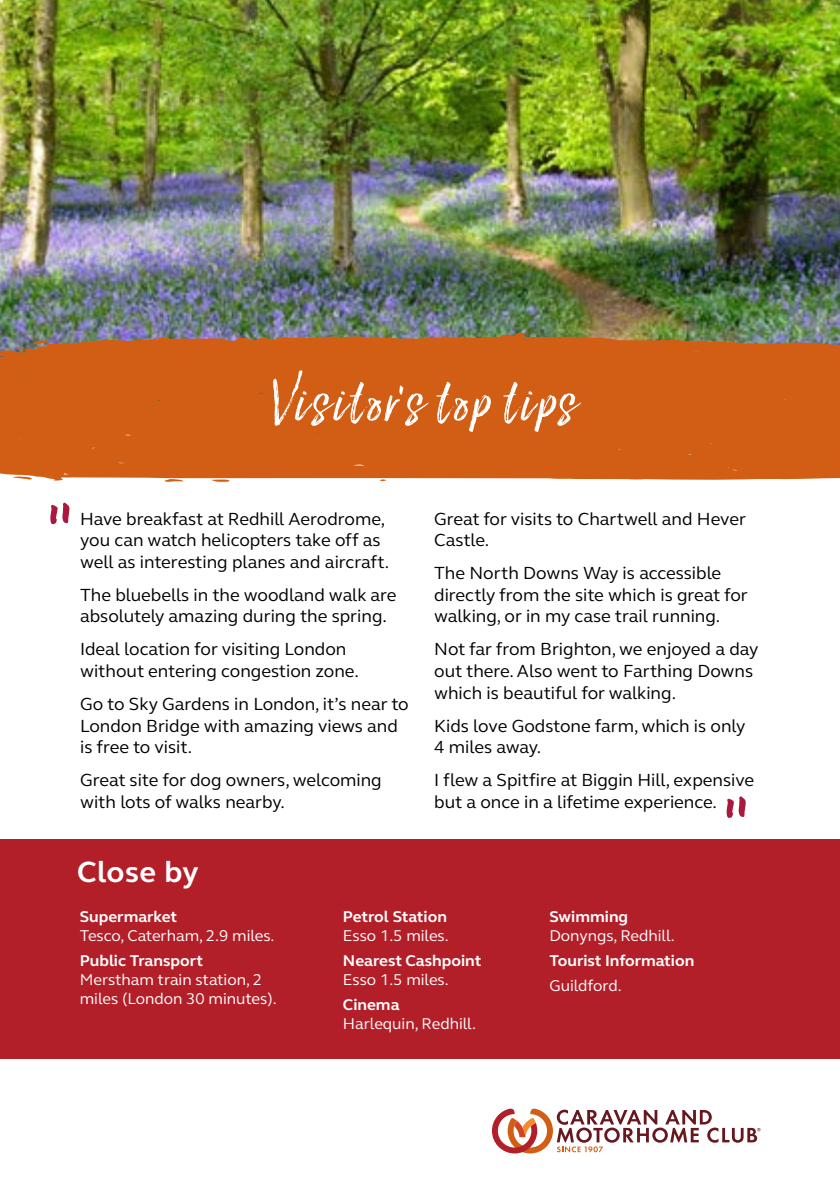
<style>
.page{position:relative;width:840px;height:1191px;background:#fff}
.page>*{position:absolute;margin:0;border:0;box-sizing:border-box;transform-origin:0 0}
.t1{font:160px "Lucky Fellas Win";color:#ad163f}
.t2{font:68px "Lucky Fellas Win";letter-spacing:.045em;color:#fff}
.t3{font:700 30px "FS Elliot";letter-spacing:.01em;color:#fff}
.t4{font:18px/21.6px "FS Elliot";color:#000}
.t5{font:16px/19.2px "FS Elliot";color:#fff}
.t6{font:700 16px "FS Elliot";color:#fff}
</style>
<div class="page">
<img style="left:0;top:0;width:839px;height:332px">
<div style="left:0;top:839px;width:839px;height:220px;background:#b31f29"></div>
<svg style="left:492px;top:1108px;width:268px;height:45px"></svg>
<svg style="left:214px;top:481px;width:16px;height:1px"></svg>
<svg style="left:164px;top:481px;width:19px;height:1px"></svg>
<svg style="left:0;top:332px;width:839px;height:149px;background:#cd621e"></svg>
<svg style="left:15px;top:340px;width:36px;height:8px"></svg>
<h2 class="t2" style="left:265px;top:358px;width:310px">Visitor’s top tips</h2>
<h1 class="t1" style="left:45px;top:455px;width:33px">“</h1>
<p class="t4" style="left:80px;top:507px;width:310px">Have breakfast at Redhill Aerodrome, you can watch helicopters take off as well as interesting planes and aircraft.</p>
<p class="t4" style="left:80px;top:583px;width:318px">The bluebells in the woodland walk are absolutely amazing during the spring.</p>
<p class="t4" style="left:80px;top:638px;width:280px">Ideal location for visiting London without entering congestion zone.</p>
<p class="t4" style="left:80px;top:692px;width:330px">Go to Sky Gardens in London, it’s near to<br>London Bridge with amazing views and is free to visit.</p>
<p class="t4" style="left:80px;top:768px;width:303px">Great site for dog owners, welcoming with lots of walks nearby.</p>
<p class="t4" style="left:434px;top:507px;width:313px">Great for visits to Chartwell and Hever<br>Castle.</p>
<p class="t4" style="left:434px;top:562px;width:315px">The North Downs Way is accessible directly from the site which is great for walking, or in my case trail running.</p>
<p class="t4" style="left:434px;top:638px;width:325px">Not far from Brighton, we enjoyed a day out there. Also went to Farthing Downs which is beautiful for walking.</p>
<p class="t4" style="left:434px;top:714px;width:312px">Kids love Godstone farm, which is only<br>4 miles away.</p>
<p class="t4" style="left:434px;top:768px;width:321px">I flew a Spitfire at Biggin Hill, expensive but a once in a lifetime experience.</p>
<h1 class="t1" style="left:721px;top:748px;width:33px">”</h1>
<h3 class="t3" style="left:77px;top:851px;width:123px">Close by</h3>
<p class="t6" style="left:80px;top:906px;width:99px">Supermarket</p>
<p class="t5" style="left:80px;top:925px;width:196px">Tesco, Caterham, 2.9 miles.</p>
<p class="t6" style="left:80px;top:950px;width:125px">Public Transport</p>
<p class="t5" style="left:80px;top:969px;width:198px">Merstham train station, 2 miles (London 30 minutes).</p>
<p class="t6" style="left:343px;top:906px;width:105px">Petrol Station</p>
<p class="t5" style="left:343px;top:925px;width:107px">Esso 1.5 miles.</p>
<p class="t6" style="left:343px;top:950px;width:140px">Nearest Cashpoint</p>
<p class="t5" style="left:343px;top:969px;width:107px">Esso 1.5 miles.</p>
<p class="t6" style="left:343px;top:994px;width:58px">Cinema</p>
<p class="t5" style="left:343px;top:1014px;width:134px">Harlequin, Redhill.</p>
<p class="t6" style="left:549px;top:905px;width:80px">Swimming</p>
<p class="t5" style="left:549px;top:925px;width:127px">Donyngs, Redhill.</p>
<p class="t6" style="left:549px;top:950px;width:146px">Tourist Information</p>
<p class="t5" style="left:549px;top:975px;width:74px">Guildford.</p>
</div>
